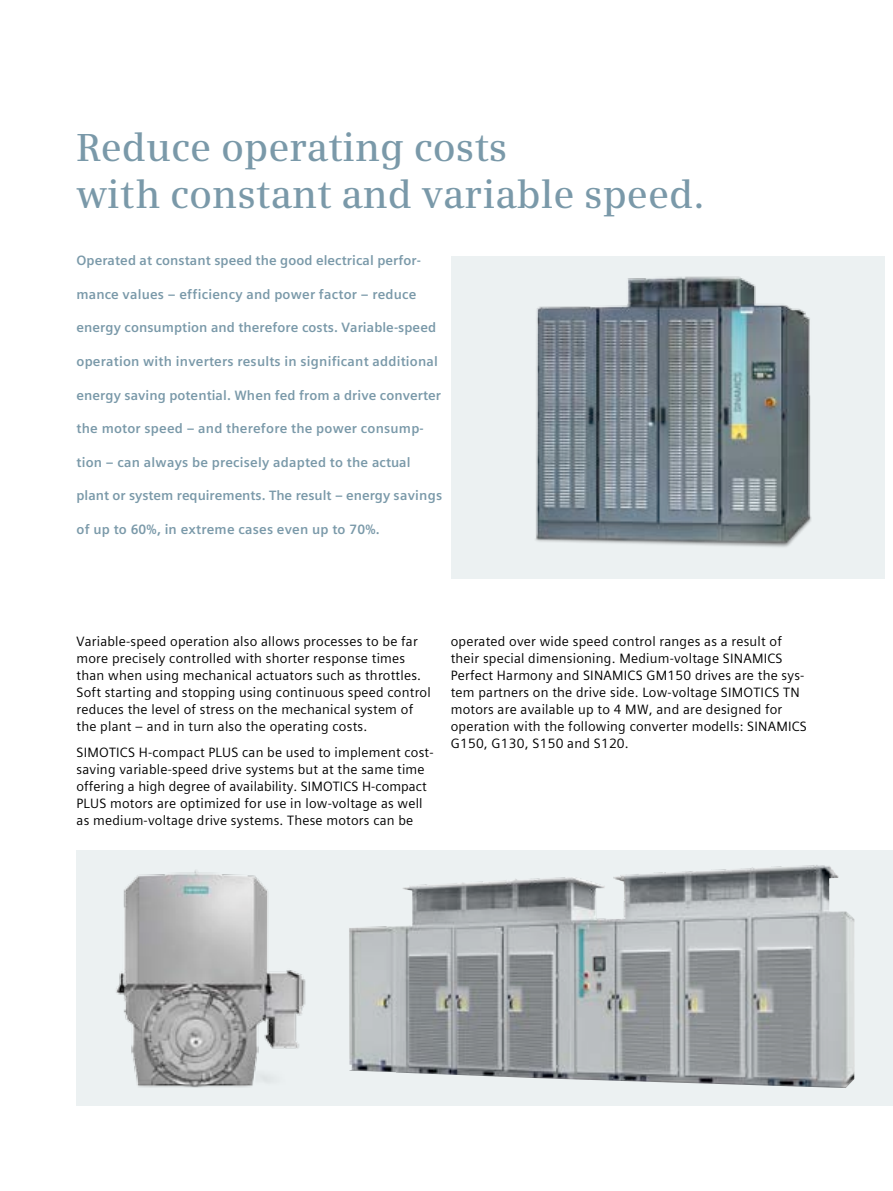
<style>
.page{position:relative;width:893px;height:1191px;background:#fff}
.page>*{position:absolute;margin:0;border:0;box-sizing:border-box;transform-origin:0 0}
.t1{font:600 39px/46.8px "Siemens Serif";color:#7a99a9}
.t2{font:13.5px/17px "Siemens Sans Global";letter-spacing:.015em;color:#000}
.t3{font:700 13.5px "Siemens Sans Global";letter-spacing:.015em;color:#7a99a9}
</style>
<div class="page">
<svg style="left:77px;top:850px;width:816px;height:256px;background:#babfc1"></svg>
<div style="left:451px;top:255px;width:433px;height:323px;background:#ecf1f2"></div>
<img style="left:477px;top:255px;width:386px;height:292px">
<img style="left:403px;top:864px;width:415px;height:54px">
<img style="left:92px;top:850px;width:224px;height:256px">
<h1 class="t1" style="left:77px;top:124px;width:630px">Reduce operating costs<br>with constant and variable speed.</h1>
<p class="t3" style="left:77px;top:250px;width:346px">Operated at constant speed the good electrical perfor-</p>
<p class="t3" style="left:77px;top:284px;width:342px">mance values – efficiency and power factor – reduce</p>
<p class="t3" style="left:77px;top:317px;width:361px">energy consumption and therefore costs. Variable-speed</p>
<p class="t3" style="left:77px;top:351px;width:363px">operation with inverters results in significant additional</p>
<p class="t3" style="left:77px;top:384px;width:366px">energy saving potential. When fed from a drive converter</p>
<p class="t3" style="left:77px;top:418px;width:349px">the motor speed – and therefore the power consump-</p>
<p class="t3" style="left:77px;top:452px;width:335px">tion – can always be precisely adapted to the actual</p>
<p class="t3" style="left:77px;top:485px;width:367px">plant or system requirements. The result – energy savings</p>
<p class="t3" style="left:77px;top:519px;width:305px">of up to 60%, in extreme cases even up to 70%.</p>
<p class="t2" style="left:77px;top:633px;width:356px">Variable-speed operation also allows processes to be far more precisely controlled with shorter response times than when using mechanical actuators such as throttles.<br>Soft starting and stopping using continuous speed control reduces the level of stress on the mechanical system of the plant – and in turn also the operating costs.</p>
<p class="t2" style="left:77px;top:743px;width:359px">SIMOTICS H-compact PLUS can be used to implement cost&shy;saving variable-speed drive systems but at the same time offering a high degree of availability. SIMOTICS H-compact PLUS motors are optimized for use in low-voltage as well as medium-voltage drive systems. These motors can be</p>
<p class="t2" style="left:451px;top:633px;width:358px">operated over wide speed control ranges as a result of their special dimensioning. Medium-voltage SINAMICS Perfect Harmony and SINAMICS GM150 drives are the sys&shy;tem partners on the drive side. Low-voltage SIMOTICS TN motors are available up to 4 MW, and are designed for operation with the following converter modells: SINAMICS G150, G130, S150 and S120.</p>
</div>
